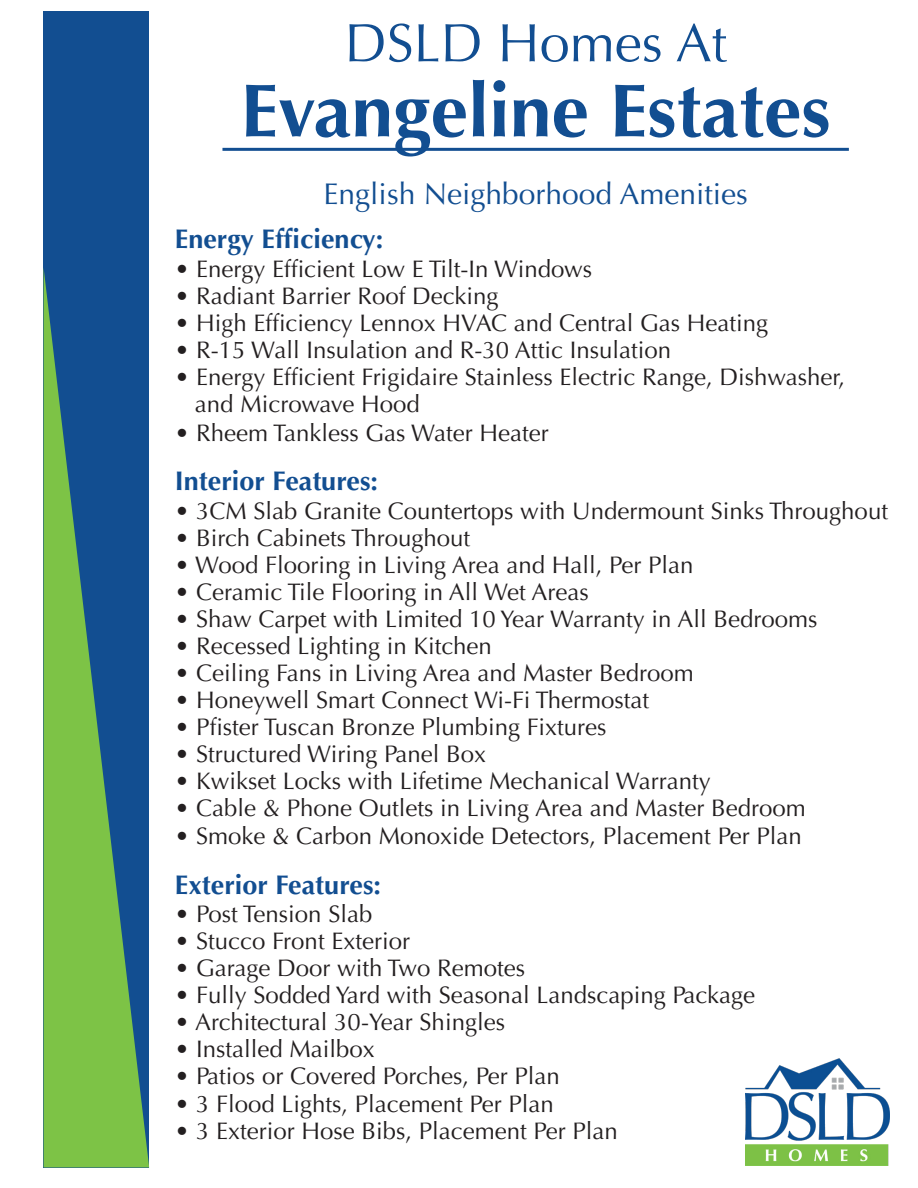
<style>
.page{position:relative;width:918px;height:1188px;background:#fff}
.page>*{position:absolute;margin:0;border:0;box-sizing:border-box;transform-origin:0 0}
.t1{font:700 75px "Optima LT Std";color:#124e91}
.t2{font:54px "Optima LT Std";color:#124e91}
.t3{font:30px "Optima LT Std";color:#124e91}
.t4{font:700 27px "Optima LT Std";color:#124e91}
.t5{font:24px/27px "Optima LT Std";color:#231f20}
</style>
<div class="page">
<div style="left:44px;top:11px;width:105px;height:1156px;background:#124e91"></div>
<svg style="left:44px;top:272px;width:105px;height:895px"></svg>
<hr style="left:222px;top:148px;width:627px;height:3px;background:#124e91">
<img style="left:746px;top:1058px;width:143px;height:108px">
<p class="t2" style="left:345px;top:12px;width:384px">DSLD Homes At</p>
<p class="t1" style="left:241px;top:67px;width:591px">Evangeline Estates</p>
<p class="t3" style="left:324px;top:177px;width:426px">English Neighborhood Amenities</p>
<p class="t4" style="left:175px;top:223px;width:210px">Energy Efficiency:</p>
<p class="t5" style="left:175px;top:256px;width:419px">• Energy Efficient Low E Tilt-In Windows</p>
<p class="t5" style="left:175px;top:283px;width:325px">• Radiant Barrier Roof Decking</p>
<p class="t5" style="left:175px;top:310px;width:595px">• High Efficiency Lennox HVAC and Central Gas Heating</p>
<p class="t5" style="left:175px;top:337px;width:498px">• R-15 Wall Insulation and R-30 Attic Insulation</p>
<p class="t5" style="left:195px;top:364px;width:652px;text-indent:-20px">• Energy Efficient Frigidaire Stainless Electric Range, Dishwasher, and Microwave Hood</p>
<p class="t5" style="left:175px;top:419px;width:375px">• Rheem Tankless Gas Water Heater</p>
<p class="t4" style="left:175px;top:465px;width:205px">Interior Features:</p>
<p class="t5" style="left:175px;top:497px;width:715px">• 3CM Slab Granite Countertops with Undermount Sinks Throughout</p>
<p class="t5" style="left:175px;top:524px;width:297px">• Birch Cabinets Throughout</p>
<p class="t5" style="left:175px;top:551px;width:520px">• Wood Flooring in Living Area and Hall, Per Plan</p>
<p class="t5" style="left:175px;top:578px;width:415px">• Ceramic Tile Flooring in All Wet Areas</p>
<p class="t5" style="left:175px;top:605px;width:644px">• Shaw Carpet with Limited 10 Year Warranty in All Bedrooms</p>
<p class="t5" style="left:175px;top:632px;width:318px">• Recessed Lighting in Kitchen</p>
<p class="t5" style="left:175px;top:659px;width:520px">• Ceiling Fans in Living Area and Master Bedroom</p>
<p class="t5" style="left:175px;top:686px;width:476px">• Honeywell Smart Connect Wi-Fi Thermostat</p>
<p class="t5" style="left:175px;top:713px;width:433px">• Pfister Tuscan Bronze Plumbing Fixtures</p>
<p class="t5" style="left:175px;top:740px;width:313px">• Structured Wiring Panel Box</p>
<p class="t5" style="left:175px;top:767px;width:537px">• Kwikset Locks with Lifetime Mechanical Warranty</p>
<p class="t5" style="left:175px;top:794px;width:632px">• Cable &amp; Phone Outlets in Living Area and Master Bedroom</p>
<p class="t5" style="left:175px;top:823px;width:628px">• Smoke &amp; Carbon Monoxide Detectors, Placement Per Plan</p>
<p class="t4" style="left:175px;top:869px;width:208px">Exterior Features:</p>
<p class="t5" style="left:175px;top:901px;width:199px">• Post Tension Slab</p>
<p class="t5" style="left:175px;top:928px;width:237px">• Stucco Front Exterior</p>
<p class="t5" style="left:175px;top:955px;width:352px">• Garage Door with Two Remotes</p>
<p class="t5" style="left:175px;top:982px;width:582px">• Fully Sodded Yard with Seasonal Landscaping Package</p>
<p class="t5" style="left:175px;top:1009px;width:332px">• Architectural 30-Year Shingles</p>
<p class="t5" style="left:175px;top:1036px;width:201px">• Installed Mailbox</p>
<p class="t5" style="left:175px;top:1063px;width:387px">• Patios or Covered Porches, Per Plan</p>
<p class="t5" style="left:175px;top:1091px;width:380px">• 3 Flood Lights, Placement Per Plan</p>
<p class="t5" style="left:175px;top:1118px;width:444px">• 3 Exterior Hose Bibs, Placement Per Plan</p>
</div>
